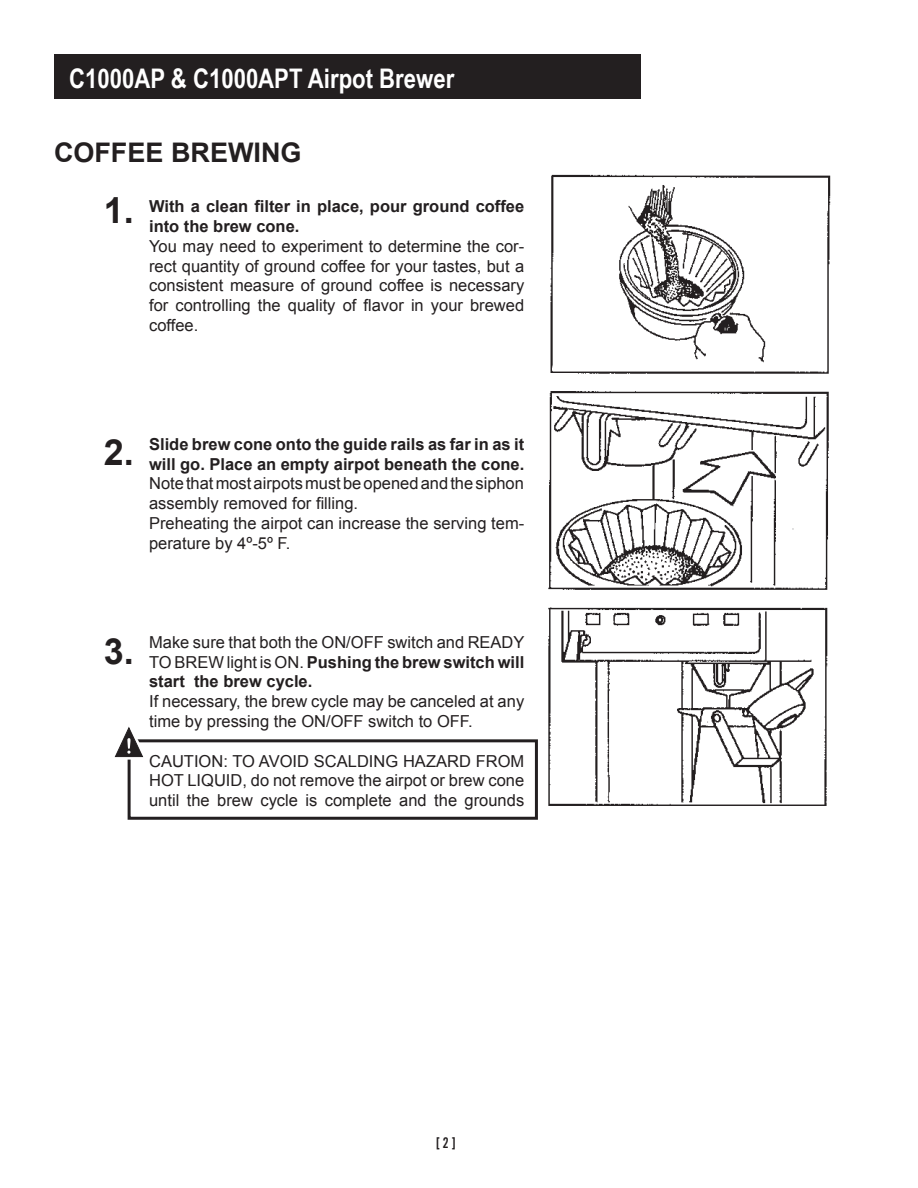
<style>
.page{position:relative;width:918px;height:1188px;background:#fff}
.page>*{position:absolute;margin:0;border:0;box-sizing:border-box;transform-origin:0 0}
.t1{font:700 36px "Arial";color:#231f20}
.t2{font:700 27px "Arial Narrow";color:#fff}
.t3{font:700 27px "Arial";color:#231f20}
.t4{font:16.5px/19.8px "Arial";color:#231f20;text-align:justify}
.t5{font:700 16.5px/19.8px "Arial";color:#231f20}
.t6{font:15px "Alternate Gothic No 2 BT";color:#231f20}
.s1{font-weight:700}
</style>
<div class="page">
<img style="left:549px;top:175px;width:282px;height:631px">
<div style="left:128px;top:739px;width:410px;height:81px;border:3px solid #231f20"></div>
<div style="left:54px;top:54px;width:586px;height:45px;background:#231f20"></div>
<svg style="left:114px;top:726px;width:30px;height:34px"></svg>
<h2 class="t2" style="left:69px;top:58px;width:387px">C1000AP &amp; C1000APT Airpot Brewer</h2>
<h2 class="t3" style="left:54px;top:135px;width:249px">COFFEE BREWING</h2>
<p class="t5" style="left:149px;top:197px;width:377px">With a clean filter in place, pour ground coffee into the brew cone.</p>
<p class="t4" style="left:149px;top:236px;width:377px">You may need to experiment to determine the cor&shy;rect quantity of ground coffee for your tastes, but a consistent measure of ground coffee is necessary for controlling the quality of flavor in your brewed coffee.</p>
<h1 class="t1" style="left:104px;top:187px;width:32px">1.</h1>
<h1 class="t1" style="left:104px;top:429px;width:32px">2.</h1>
<p class="t5" style="left:149px;top:435px;width:377px">Slide brew cone onto the guide rails as far in as it will go. Place an empty airpot beneath the cone.</p>
<p class="t4" style="left:149px;top:474px;width:377px;text-align:left">Note that most airpots must be opened and the siphon assembly removed for filling.<br>Preheating the airpot can increase the serving tem&shy;perature by 4º-5º F.</p>
<h1 class="t1" style="left:104px;top:627px;width:32px">3.</h1>
<p class="t4" style="left:149px;top:632px;width:377px">Make sure that both the ON/OFF switch and READY TO BREW light is ON. <span class="s1">Pushing the brew switch will start the brew cycle.</span></p>
<p class="t4" style="left:149px;top:692px;width:377px">If necessary, the brew cycle may be canceled at any time by pressing the ON/OFF switch to OFF.</p>
<p class="t4" style="left:149px;top:751px;width:377px">CAUTION: TO AVOID SCALDING HAZARD FROM HOT LIQUID, do not remove the airpot or brew cone until the brew cycle is complete and the grounds</p>
<p class="t6" style="left:436px;top:1134px;width:22px">[ 2 ]</p>
</div>
